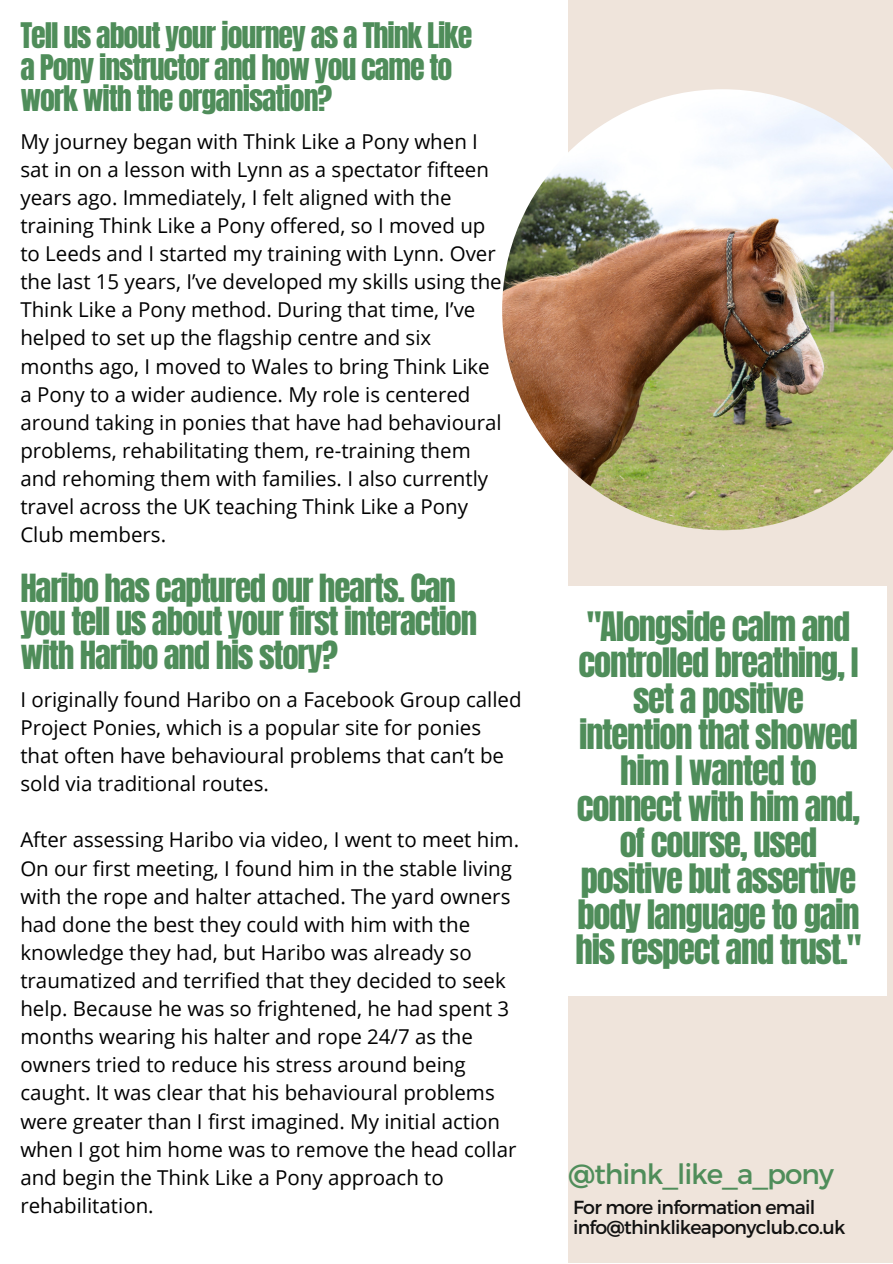
<style>
.page{position:relative;width:893px;height:1264px;background:#fff}
.page>*{position:absolute;margin:0;border:0;box-sizing:border-box;transform-origin:0 0}
.t1{font:34.5px/36px "Anton";letter-spacing:-.035em;color:#4f8d5a;text-align:center}
.t2{font:33px/33.8px "Anton";letter-spacing:-.035em;color:#4f8d5a}
.t3{font:30px/31.5px "Anton";letter-spacing:-.035em;color:#4f8d5a}
.t4{font:27.9px "Montserrat";letter-spacing:-.035em;color:#4f8d5a}
.t5{font:20.55px/28px "Open Sans";color:#000}
.t6{font:18.9px/19px "Montserrat";letter-spacing:-.035em;color:#111}
</style>
<div class="page">
<div style="left:568px;top:0;width:324px;height:1262px;background:#efe4db"></div>
<div style="left:541px;top:586px;width:345px;height:410px;background:#fff"></div>
<img style="left:502px;top:89px;width:390px;height:441px">
<p class="t3" style="left:20px;top:20px;width:453px">Tell us about your journey as a Think Like a Pony instructor and how you came to work with the organisation?</p>
<p class="t5" style="left:20px;top:127px;width:483px">My journey began with Think Like a Pony when I sat in on a lesson with Lynn as a spectator fifteen years ago. Immediately, I felt aligned with the training Think Like a Pony offered, so I moved up to Leeds and I started my training with Lynn. Over the last 15 years, I’ve developed my skills using the Think Like a Pony method. During that time, I’ve helped to set up the flagship centre and six months ago, I moved to Wales to bring Think Like a Pony to a wider audience. My role is centered around taking in ponies that have had behavioural problems, rehabilitating them, re-training them and rehoming them with families. I also currently travel across the UK teaching Think Like a Pony Club members.</p>
<p class="t2" style="left:20px;top:571px;width:458px">Haribo has captured our hearts. Can you tell us about your first interaction with Haribo and his story?</p>
<p class="t5" style="left:20px;top:685px;width:503px">I originally found Haribo on a Facebook Group called Project Ponies, which is a popular site for ponies that often have behavioural problems that can’t be sold via traditional routes.</p>
<p class="t5" style="left:20px;top:825px;width:500px">After assessing Haribo via video, I went to meet him.<br>On our first meeting, I found him in the stable living with the rope and halter attached. The yard owners had done the best they could with him with the knowledge they had, but Haribo was already so traumatized and terrified that they decided to seek help. Because he was so frightened, he had spent 3 months wearing his halter and rope 24/7 as the owners tried to reduce his stress around being caught. It was clear that his behavioural problems were greater than I first imagined. My initial action when I got him home was to remove the head collar and begin the Think Like a Pony approach to rehabilitation.</p>
<p class="t1" style="left:575px;top:608px;width:287px">"Alongside calm and controlled breathing, I set a positive intention that showed him I wanted to connect with him and, of course, used positive but assertive body language to gain his respect and trust."</p>
<p class="t4" style="left:568px;top:1156px;width:267px">@think_like_a_pony</p>
<p class="t6" style="left:573px;top:1197px;width:274px">For more information email info@thinklikeaponyclub.co.uk</p>
</div>
